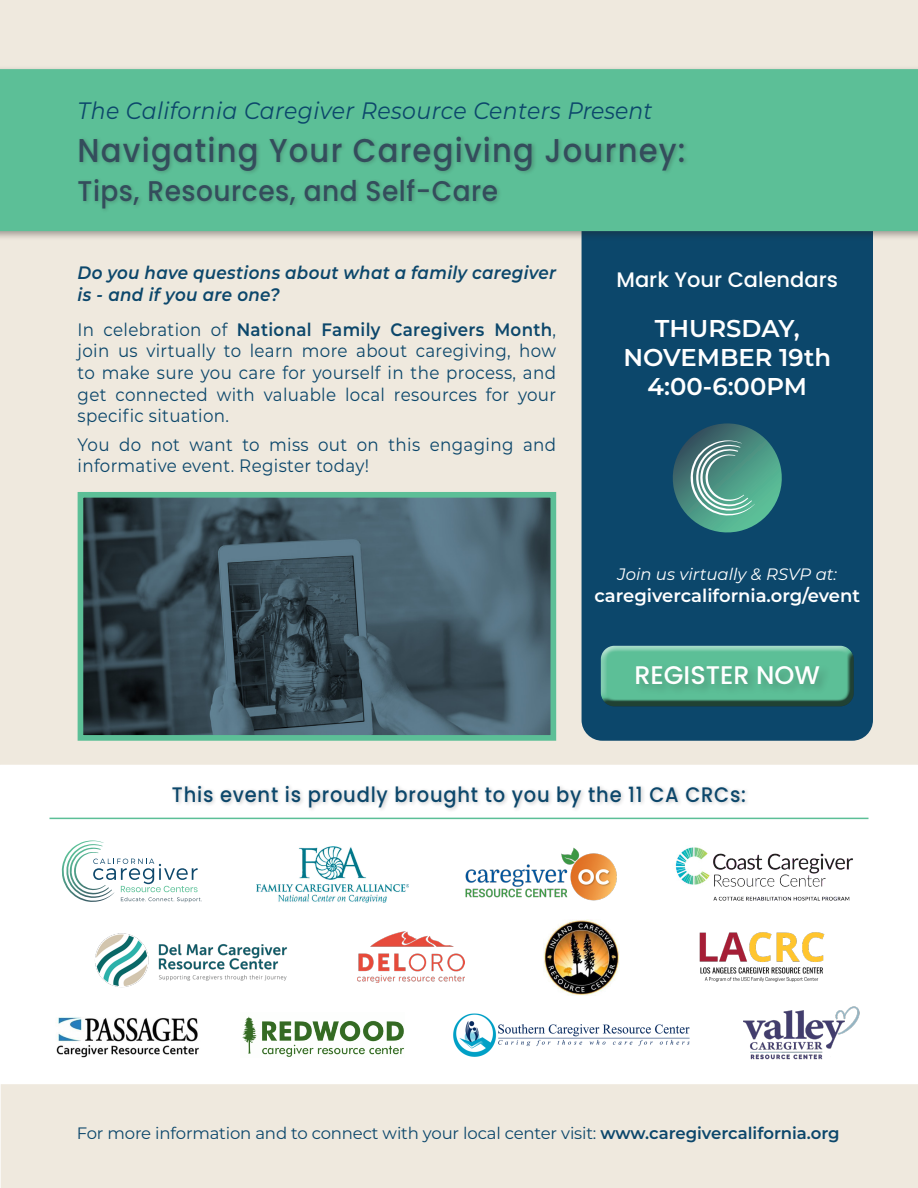
<style>
.page{position:relative;width:918px;height:1188px;background:#fff}
.page>*{position:absolute;margin:0;border:0;box-sizing:border-box;transform-origin:0 0}
.t1{font:500 33px "Poppins";letter-spacing:.04em;color:#344d5c;scale:.93 1}
.t2{font:500 28.5px "Poppins";letter-spacing:.02em;color:#344d5c;scale:.93 1}
.t3{font:500 25.5px "Poppins";color:#fff}
.t4{font:600 24.3px/29.2px "Montserrat";color:#fff;text-align:center}
.t5{font:italic 23.7px "Montserrat";letter-spacing:.02em;color:#0c476b;scale:.93 1}
.t6{font:500 21px "Poppins";letter-spacing:.04em;color:#0c476b;scale:.93 1}
.t7{font:500 21px "Poppins";color:#fff}
.t8{font:18px/21.6px "Montserrat";letter-spacing:.02em;color:#0c476b;text-align:justify;scale:.93 1}
.t9{font:italic 600 18px/21.6px "Montserrat";letter-spacing:.02em;color:#0c476b;scale:.93 1}
.t10{font:600 18px "Montserrat";color:#fff}
.t11{font:16.5px "Montserrat";letter-spacing:-.01em;color:#0c476b}
.t12{font:italic 16.5px "Montserrat";color:#fff}
.s1{font-weight:600}
</style>
<div class="page">
<div style="left:0;top:0;width:918px;height:764px;background:#efe9de"></div>
<div style="left:584px;top:212px;width:287px;height:526px;background:#0c476b;border-radius:18px"></div>
<div style="left:582px;top:210px;width:291px;height:531px;border:5px solid #0c476b;border-radius:18px"></div>
<div style="left:0;top:65px;width:918px;height:176px;background:#231f20;opacity:.4"></div>
<div style="left:0;top:69px;width:918px;height:162px;background:#5cbf97"></div>
<div style="left:76px;top:134px;width:613px;height:79px;background:#231f20;opacity:.25"></div>
<img style="left:85px;top:499px;width:464px;height:235px">
<div style="left:78px;top:492px;width:478px;height:249px;border:6px solid #5cbf97"></div>
<svg style="left:673px;top:423px;width:109px;height:110px"></svg>
<div style="left:1px;top:1085px;width:917px;height:103px;background:#efe9de"></div>
<div style="left:1px;top:1084px;width:917px;height:104px;border:1px solid #efe9de"></div>
<img style="left:675px;top:847px;width:178px;height:54px">
<img style="left:357px;top:932px;width:108px;height:51px">
<img style="left:256px;top:846px;width:153px;height:56px">
<img style="left:544px;top:920px;width:75px;height:75px">
<img style="left:699px;top:932px;width:125px;height:50px">
<img style="left:56px;top:1017px;width:143px;height:41px">
<img style="left:242px;top:1016px;width:162px;height:41px">
<img style="left:465px;top:847px;width:152px;height:54px">
<img style="left:95px;top:933px;width:192px;height:55px">
<img style="left:743px;top:1006px;width:117px;height:54px">
<img style="left:453px;top:1013px;width:237px;height:44px">
<svg style="left:62px;top:840px;width:140px;height:62px"></svg>
<div style="left:170px;top:784px;width:580px;height:29px;background:#231f20;opacity:.25"></div>
<hr style="left:50px;top:818px;width:818px;height:1px;background:#5cbf97">
<div style="left:601px;top:643px;width:255px;height:58px;background:#fff;opacity:.75"></div>
<div style="left:601px;top:650px;width:255px;height:57px;background:#231f20;opacity:.75"></div>
<div style="left:633px;top:663px;width:198px;height:33px;background:#59b690"></div>
<p class="t5" style="left:78px;top:94px;width:620px">The California Caregiver Resource Centers Present</p>
<p class="t1" style="left:78px;top:131px;width:655px">Navigating Your Caregiving Journey:</p>
<p class="t2" style="left:78px;top:174px;width:454px">Tips, Resources, and Self-Care</p>
<p class="t9" style="left:78px;top:261px;width:516px">Do you have questions about what a family caregiver is - and if you are one?</p>
<p class="t8" style="left:78px;top:318px;width:516px">In celebration of <span class="s1">National Family Caregivers Month</span>, join us virtually to learn more about caregiving, how to make sure you care for yourself in the process, and get connected with valuable local resources for your specific situation.</p>
<p class="t8" style="left:78px;top:433px;width:516px">You do not want to miss out on this engaging and informative event. Register today!</p>
<p class="t7" style="left:617px;top:268px;width:223px">Mark Your Calendars</p>
<p class="t4" style="left:624px;top:312px;width:209px">THURSDAY,<br>NOVEMBER 19th<br>4:00-6:00PM</p>
<p class="t12" style="left:617px;top:563px;width:221px">Join us virtually &amp; RSVP at:</p>
<p class="t10" style="left:594px;top:583px;width:267px">caregivercalifornia.org/event</p>
<p class="t3" style="left:634px;top:660px;width:187px">REGISTER NOW</p>
<p class="t6" style="left:172px;top:783px;width:619px">This event is proudly brought to you by the 11 CA CRCs:</p>
<p class="t11" style="left:77px;top:1122px;width:764px">For more information and to connect with your local center visit: <span class="s1">www.caregivercalifornia.org</span></p>
</div>
